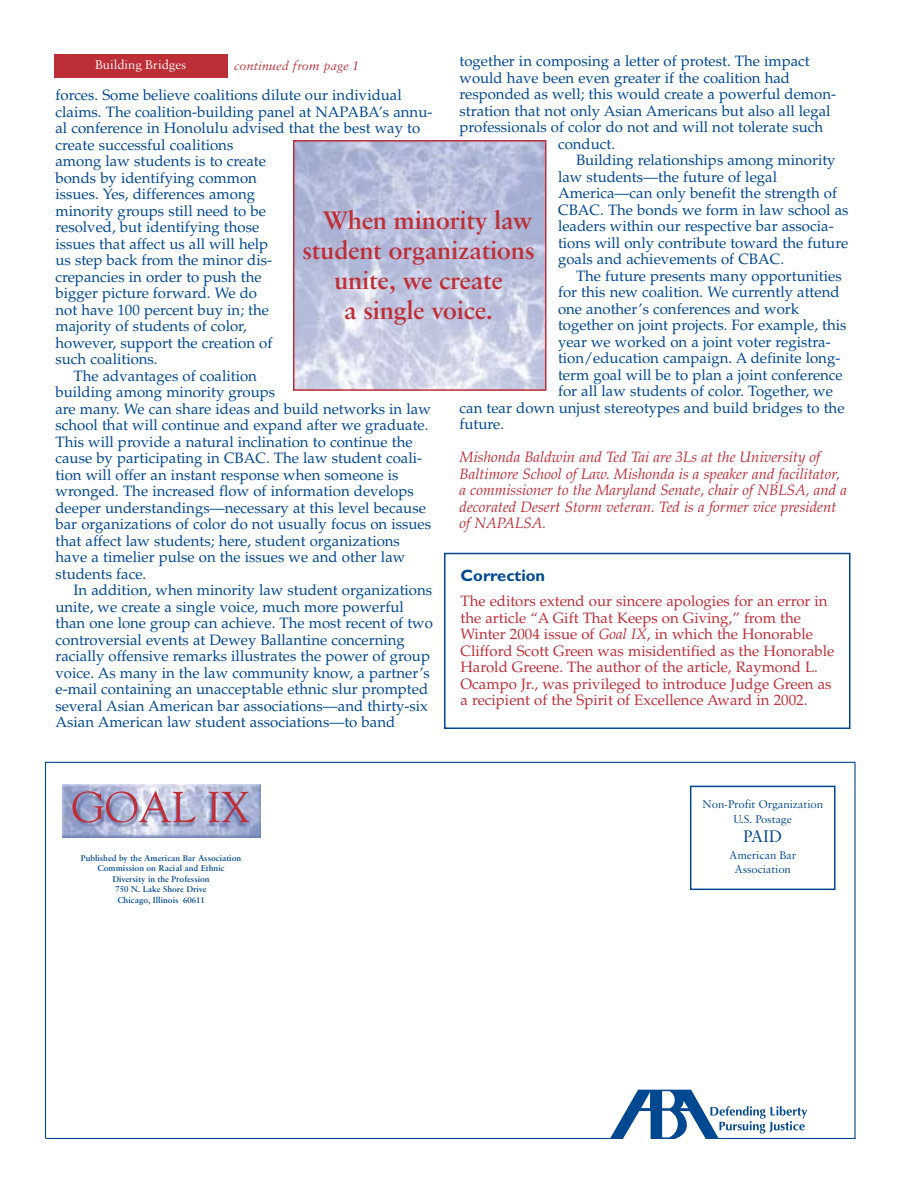
<style>
.page{position:relative;width:918px;height:1188px;background:#fff}
.page>*{position:absolute;margin:0;border:0;box-sizing:border-box;transform-origin:0 0}
.t1{font:600 27px "Sabon";letter-spacing:-.015em;color:#be2e37}
.t2{font:18px "Sabon";color:#004890}
.t3{font:700 16.5px "Gill Sans";color:#004890}
.t4{font:15px "Palatino";color:#004890}
.t5{font:15px/16.5px "Palatino";color:#be2e37}
.t6{font:italic 15px/16.5px "Palatino";color:#be2e37}
.t7{font:italic 13.5px "Sabon";color:#be2e37}
.t8{font:13.5px "Sabon";color:#fff}
.t9{font:12px/14.4px "Sabon";letter-spacing:-.01em;color:#004890;text-align:center}
.t10{font:600 9px/10.5px "Sabon";color:#004890;text-align:center}
.s1{font-style:italic}
</style>
<div class="page">
<svg style="left:611px;top:1090px;width:197px;height:47px"></svg>
<img style="left:63px;top:785px;width:198px;height:53px">
<div style="left:690px;top:786px;width:146px;height:104px;border:2px solid #004890"></div>
<svg style="left:72px;top:791px;width:124px;height:32px;background:#b29db7"></svg>
<svg style="left:209px;top:792px;width:40px;height:30px"></svg>
<div style="left:54px;top:54px;width:173px;height:24px;background:#be2e37"></div>
<div style="left:444px;top:553px;width:406px;height:176px;border:2px solid #004890"></div>
<img style="left:296px;top:143px;width:247px;height:245px">
<div style="left:293px;top:140px;width:253px;height:251px;border:2px solid #be2e37"></div>
<p class="t4" style="left:460px;top:55px;width:352px">together in composing a letter of protest. The impact</p>
<p class="t4" style="left:460px;top:72px;width:332px">would have been even greater if the coalition had</p>
<p class="t4" style="left:460px;top:88px;width:378px">responded as well; this would create a powerful demon-</p>
<p class="t4" style="left:460px;top:105px;width:373px">stration that not only Asian Americans but also all legal</p>
<p class="t4" style="left:460px;top:121px;width:365px">professionals of color do not and will not tolerate such</p>
<p class="t4" style="left:558px;top:138px;width:59px">conduct.</p>
<p class="t4" style="left:576px;top:154px;width:261px">Building relationships among minority</p>
<p class="t4" style="left:558px;top:171px;width:221px">law students—the future of legal</p>
<p class="t4" style="left:558px;top:187px;width:281px">America—can only benefit the strength of</p>
<p class="t4" style="left:558px;top:204px;width:292px">CBAC. The bonds we form in law school as</p>
<p class="t4" style="left:558px;top:220px;width:277px">leaders within our respective bar associa-</p>
<p class="t4" style="left:558px;top:237px;width:292px">tions will only contribute toward the future</p>
<p class="t4" style="left:558px;top:253px;width:228px">goals and achievements of CBAC.</p>
<p class="t4" style="left:576px;top:270px;width:267px">The future presents many opportunities</p>
<p class="t4" style="left:558px;top:286px;width:283px">for this new coalition. We currently attend</p>
<p class="t4" style="left:558px;top:303px;width:243px">one another’s conferences and work</p>
<p class="t4" style="left:558px;top:319px;width:290px">together on joint projects. For example, this</p>
<p class="t4" style="left:558px;top:336px;width:274px">year we worked on a joint voter registra-</p>
<p class="t4" style="left:558px;top:352px;width:284px">tion/education campaign. A definite long-</p>
<p class="t4" style="left:558px;top:369px;width:286px">term goal will be to plan a joint conference</p>
<p class="t4" style="left:558px;top:385px;width:276px">for all law students of color. Together, we</p>
<p class="t4" style="left:460px;top:402px;width:387px">can tear down unjust stereotypes and build bridges to the</p>
<p class="t4" style="left:460px;top:418px;width:46px">future.</p>
<p class="t6" style="left:460px;top:451px;width:389px">Mishonda Baldwin and Ted Tai are 3Ls at the University of Baltimore School of Law. Mishonda is a speaker and facilitator, a commissioner to the Maryland Senate, chair of NBLSA, and a decorated Desert Storm veteran. Ted is a former vice president of NAPALSA.</p>
<p class="t3" style="left:460px;top:570px;width:86px">Correction</p>
<p class="t5" style="left:460px;top:595px;width:375px">The editors extend our sincere apologies for an error in the article “A Gift That Keeps on Giving,” from the Winter 2004 issue of <span class="s1">Goal IX</span>, in which the Honorable Clifford Scott Green was misidentified as the Honorable Harold Greene. The author of the article, Raymond L.<br>Ocampo Jr., was privileged to introduce Judge Green as a recipient of the Spirit of Excellence Award in 2002.</p>
<p class="t8" style="left:95px;top:60px;width:93px">Building Bridges</p>
<p class="t7" style="left:234px;top:60px;width:127px">continued from page 1</p>
<p class="t4" style="left:56px;top:89px;width:348px">forces. Some believe coalitions dilute our individual</p>
<p class="t4" style="left:56px;top:106px;width:378px">claims. The coalition-building panel at NAPABA’s annu-</p>
<p class="t4" style="left:56px;top:122px;width:366px">al conference in Honolulu advised that the best way to</p>
<p class="t4" style="left:56px;top:139px;width:179px">create successful coalitions</p>
<p class="t4" style="left:56px;top:155px;width:212px">among law students is to create</p>
<p class="t4" style="left:56px;top:172px;width:203px">bonds by identifying common</p>
<p class="t4" style="left:56px;top:188px;width:201px">issues. Yes, differences among</p>
<p class="t4" style="left:56px;top:205px;width:212px">minority groups still need to be</p>
<p class="t4" style="left:56px;top:221px;width:205px">resolved, but identifying those</p>
<p class="t4" style="left:56px;top:238px;width:214px">issues that affect us all will help</p>
<p class="t4" style="left:56px;top:254px;width:218px">us step back from the minor dis-</p>
<p class="t4" style="left:56px;top:271px;width:208px">crepancies in order to push the</p>
<p class="t4" style="left:56px;top:287px;width:203px">bigger picture forward. We do</p>
<p class="t4" style="left:56px;top:304px;width:215px">not have 100 percent buy in; the</p>
<p class="t4" style="left:56px;top:320px;width:193px">majority of students of color,</p>
<p class="t4" style="left:56px;top:337px;width:218px">however, support the creation of</p>
<p class="t4" style="left:56px;top:353px;width:104px">such coalitions.</p>
<p class="t4" style="left:74px;top:370px;width:185px">The advantages of coalition</p>
<p class="t4" style="left:56px;top:386px;width:221px">building among minority groups</p>
<p class="t4" style="left:56px;top:403px;width:377px">are many. We can share ideas and build networks in law</p>
<p class="t4" style="left:56px;top:419px;width:375px">school that will continue and expand after we graduate.</p>
<p class="t4" style="left:56px;top:436px;width:359px">This will provide a natural inclination to continue the</p>
<p class="t4" style="left:56px;top:452px;width:368px">cause by participating in CBAC. The law student coali-</p>
<p class="t4" style="left:56px;top:469px;width:345px">tion will offer an instant response when someone is</p>
<p class="t4" style="left:56px;top:485px;width:360px">wronged. The increased flow of information develops</p>
<p class="t4" style="left:56px;top:502px;width:372px">deeper understandings—necessary at this level because</p>
<p class="t4" style="left:56px;top:518px;width:377px">bar organizations of color do not usually focus on issues</p>
<p class="t4" style="left:56px;top:535px;width:346px">that affect law students; here, student organizations</p>
<p class="t4" style="left:56px;top:551px;width:351px">have a timelier pulse on the issues we and other law</p>
<p class="t4" style="left:56px;top:568px;width:92px">students face.</p>
<p class="t4" style="left:74px;top:584px;width:360px">In addition, when minority law student organizations</p>
<p class="t4" style="left:56px;top:601px;width:350px">unite, we create a single voice, much more powerful</p>
<p class="t4" style="left:56px;top:617px;width:379px">than one lone group can achieve. The most recent of two</p>
<p class="t4" style="left:56px;top:634px;width:351px">controversial events at Dewey Ballantine concerning</p>
<p class="t4" style="left:56px;top:650px;width:376px">racially offensive remarks illustrates the power of group</p>
<p class="t4" style="left:56px;top:667px;width:376px">voice. As many in the law community know, a partner’s</p>
<p class="t4" style="left:56px;top:683px;width:374px">e-mail containing an unacceptable ethnic slur prompted</p>
<p class="t4" style="left:56px;top:700px;width:374px">several Asian American bar associations—and thirty-six</p>
<p class="t4" style="left:56px;top:716px;width:341px">Asian American law student associations—to band</p>
<h1 class="t1" style="left:322px;top:210px;width:212px">When minority law</h1>
<h1 class="t1" style="left:302px;top:240px;width:234px">student organizations</h1>
<h1 class="t1" style="left:334px;top:270px;width:170px">unite, we create</h1>
<h1 class="t1" style="left:344px;top:300px;width:151px">a single voice.</h1>
<p class="t10" style="left:81px;top:853px;width:162px">Published by the American Bar Association<br>Commission on Racial and Ethnic<br>Diversity in the Profession<br>750 N. Lake Shore Drive<br>Chicago, Illinois 60611</p>
<p class="t9" style="left:702px;top:798px;width:122px">Non-Profit Organization<br>U.S. Postage</p>
<p class="t2" style="left:743px;top:829px;width:41px">PAID</p>
<p class="t9" style="left:729px;top:849px;width:69px">American Bar<br>Association</p>
</div>
